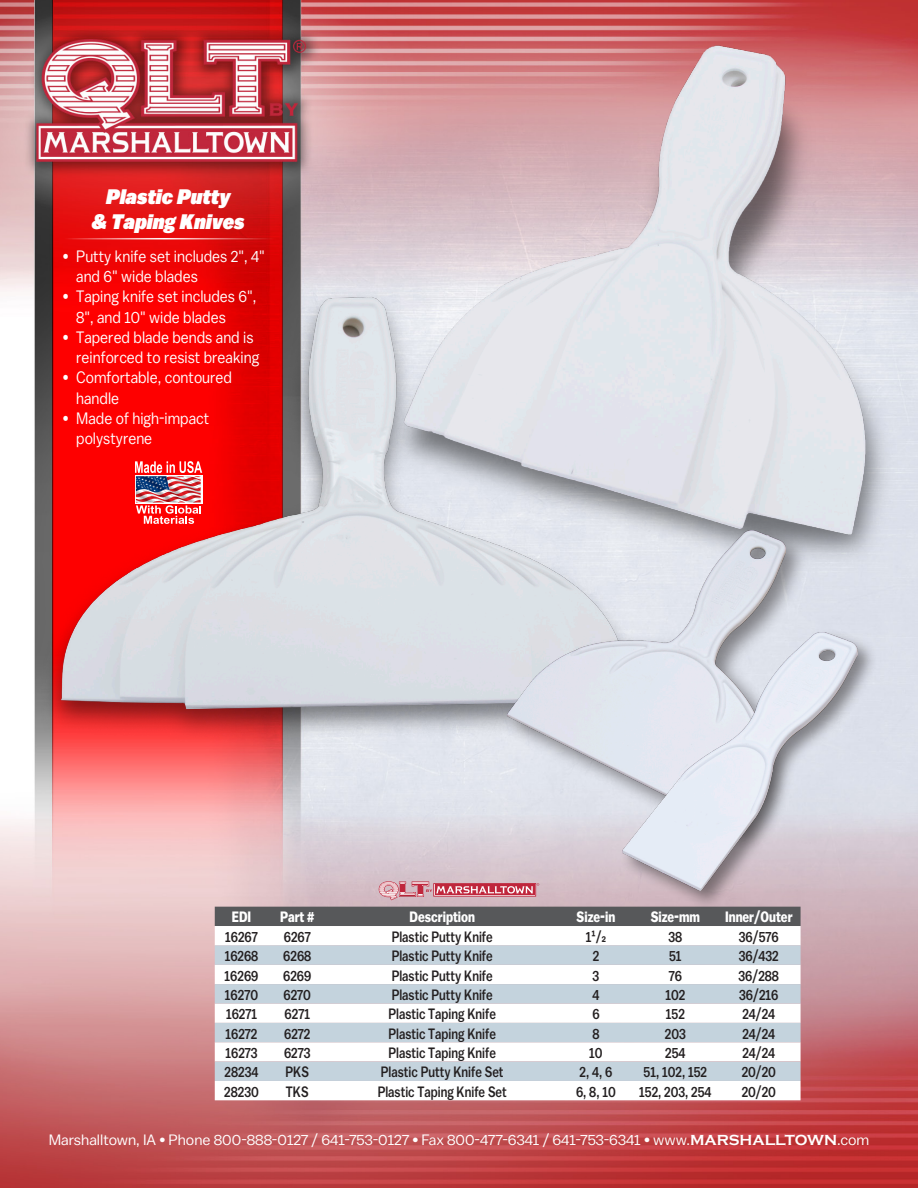
<style>
.page{position:relative;width:918px;height:1188px;background:#fff}
.page>*{position:absolute;margin:0;border:0;box-sizing:border-box;transform-origin:0 0}
.table_header{font:italic 21px/25.2px "Balto Super";color:#fff;text-align:center;scale:.9 1}
.t1{font:16.5px/20.2px "Balto";color:#fff;scale:.89 1}
.t2{font:500 15px "Balto";color:#231f20;scale:.8 1}
.t3{font:15px "Balto";color:#fff}
.t4{font:700 15px "Balto";color:#fff;scale:.8 1}
.s1{font-family:"Copperplate Gothic";font-weight:700}
</style>
<div class="page">
<img style="left:0;top:0;width:918px;height:1188px">
<hr style="left:63px;top:238px;width:211px;height:1px;background:#fff">
<div style="left:215px;top:907px;width:586px;height:19px;background:#57585a"></div>
<svg style="left:215px;top:926px;width:586px;height:19px"></svg>
<svg style="left:215px;top:945px;width:586px;height:136px;fill:#c4d3dd"></svg>
<svg style="left:215px;top:1081px;width:586px;height:19px"></svg>
<svg style="left:379px;top:881px;width:160px;height:19px;background:#d28693"></svg>
<img style="left:4px;top:268px;width:499px;height:527px">
<img style="left:384px;top:45px;width:513px;height:525px">
<svg style="left:135px;top:461px;width:67px;height:63px"></svg>
<div style="left:503px;top:525px;width:306px;height:328px;background:#231f20;opacity:.5"></div>
<img style="left:507px;top:529px;width:279px;height:301px">
<div style="left:619px;top:628px;width:259px;height:283px;background:#231f20;opacity:.5"></div>
<img style="left:622px;top:631px;width:236px;height:260px">
<p class="table_header" style="left:92px;top:184px;width:171px">Plastic Putty<br>&amp; Taping Knives</p>
<p class="t1" style="left:76px;top:245px;width:213px;text-indent:-14px">• Putty knife set includes 2", 4" and 6" wide blades</p>
<p class="t1" style="left:76px;top:286px;width:204px;text-indent:-14px">• Taping knife set includes 6",<br>8", and 10" wide blades</p>
<p class="t1" style="left:76px;top:326px;width:207px;text-indent:-14px">• Tapered blade bends and is reinforced to resist breaking</p>
<p class="t1" style="left:76px;top:367px;width:177px;text-indent:-14px">• Comfortable, contoured handle</p>
<p class="t1" style="left:76px;top:407px;width:151px;text-indent:-14px">• Made of high-impact polystyrene</p>
<p class="t4" style="left:232px;top:908px;width:26px">EDI</p>
<p class="t4" style="left:280px;top:908px;width:45px">Part #</p>
<p class="t4" style="left:409px;top:908px;width:84px">Description</p>
<p class="t4" style="left:577px;top:908px;width:50px">Size-in</p>
<p class="t4" style="left:651px;top:908px;width:63px">Size-mm</p>
<p class="t4" style="left:725px;top:908px;width:86px">Inner/Outer</p>
<p class="t2" style="left:225px;top:927px;width:42px">16267</p>
<p class="t2" style="left:284px;top:927px;width:35px">6267</p>
<p class="t2" style="left:392px;top:927px;width:128px">Plastic Putty Knife</p>
<p class="t2" style="left:586px;top:927px;width:26px">11/2</p>
<p class="t2" style="left:669px;top:927px;width:19px">38</p>
<p class="t2" style="left:739px;top:927px;width:51px">36/576</p>
<p class="t2" style="left:225px;top:947px;width:44px">16268</p>
<p class="t2" style="left:283px;top:947px;width:37px">6268</p>
<p class="t2" style="left:392px;top:947px;width:128px">Plastic Putty Knife</p>
<p class="t2" style="left:593px;top:947px;width:10px">2</p>
<p class="t2" style="left:669px;top:947px;width:17px">51</p>
<p class="t2" style="left:739px;top:947px;width:51px">36/432</p>
<p class="t2" style="left:225px;top:966px;width:44px">16269</p>
<p class="t2" style="left:283px;top:966px;width:37px">6269</p>
<p class="t2" style="left:392px;top:966px;width:128px">Plastic Putty Knife</p>
<p class="t2" style="left:593px;top:966px;width:10px">3</p>
<p class="t2" style="left:669px;top:966px;width:18px">76</p>
<p class="t2" style="left:739px;top:966px;width:52px">36/288</p>
<p class="t2" style="left:225px;top:986px;width:43px">16270</p>
<p class="t2" style="left:284px;top:986px;width:36px">6270</p>
<p class="t2" style="left:392px;top:986px;width:128px">Plastic Putty Knife</p>
<p class="t2" style="left:592px;top:986px;width:10px">4</p>
<p class="t2" style="left:665px;top:986px;width:26px">102</p>
<p class="t2" style="left:739px;top:986px;width:50px">36/216</p>
<p class="t2" style="left:226px;top:1005px;width:40px">16271</p>
<p class="t2" style="left:285px;top:1005px;width:33px">6271</p>
<p class="t2" style="left:389px;top:1005px;width:136px">Plastic Taping Knife</p>
<p class="t2" style="left:592px;top:1005px;width:11px">6</p>
<p class="t2" style="left:666px;top:1005px;width:25px">152</p>
<p class="t2" style="left:742px;top:1005px;width:43px">24/24</p>
<p class="t2" style="left:226px;top:1024px;width:41px">16272</p>
<p class="t2" style="left:284px;top:1024px;width:34px">6272</p>
<p class="t2" style="left:389px;top:1024px;width:136px">Plastic Taping Knife</p>
<p class="t2" style="left:592px;top:1024px;width:10px">8</p>
<p class="t2" style="left:665px;top:1024px;width:28px">203</p>
<p class="t2" style="left:742px;top:1024px;width:43px">24/24</p>
<p class="t2" style="left:225px;top:1044px;width:42px">16273</p>
<p class="t2" style="left:284px;top:1044px;width:35px">6273</p>
<p class="t2" style="left:389px;top:1044px;width:136px">Plastic Taping Knife</p>
<p class="t2" style="left:589px;top:1044px;width:18px">10</p>
<p class="t2" style="left:665px;top:1044px;width:27px">254</p>
<p class="t2" style="left:742px;top:1044px;width:43px">24/24</p>
<p class="t2" style="left:225px;top:1063px;width:44px">28234</p>
<p class="t2" style="left:286px;top:1063px;width:31px">PKS</p>
<p class="t2" style="left:381px;top:1063px;width:155px">Plastic Putty Knife Set</p>
<p class="t2" style="left:580px;top:1063px;width:42px">2, 4, 6</p>
<p class="t2" style="left:644px;top:1063px;width:81px">51, 102, 152</p>
<p class="t2" style="left:742px;top:1063px;width:44px">20/20</p>
<p class="t2" style="left:224px;top:1082px;width:45px">28230</p>
<p class="t2" style="left:286px;top:1082px;width:30px">TKS</p>
<p class="t2" style="left:378px;top:1082px;width:163px">Plastic Taping Knife Set</p>
<p class="t2" style="left:576px;top:1082px;width:51px">6, 8, 10</p>
<p class="t2" style="left:639px;top:1082px;width:92px">152, 203, 254</p>
<p class="t2" style="left:742px;top:1082px;width:44px">20/20</p>
<p class="t3" style="left:49px;top:1131px;width:822px">Marshalltown, IA • Phone 800-888-0127 / 641-753-0127 • Fax 800-477-6341 / 641-753-6341 • www.<span class="s1">MARSHALLTOWN</span>.com</p>
</div>
